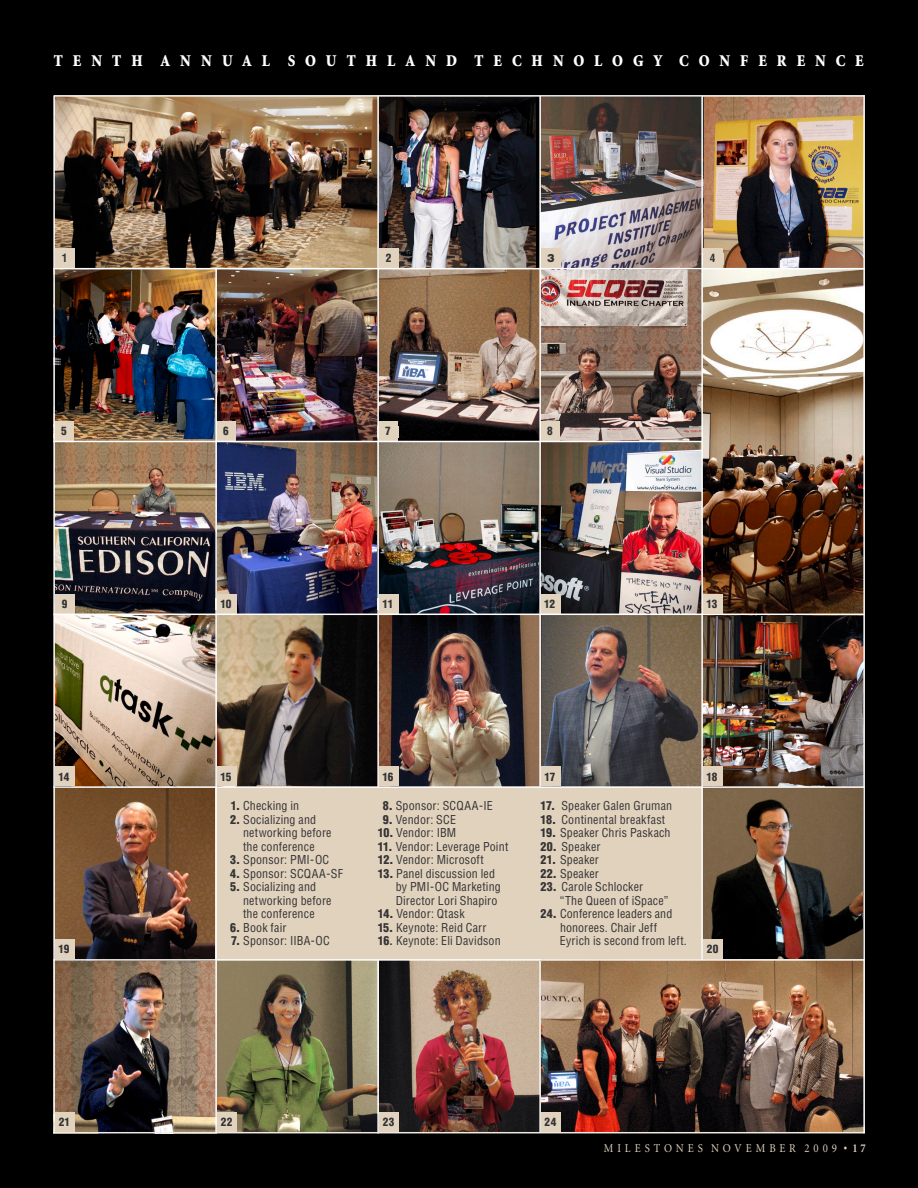
<style>
.page{position:relative;width:918px;height:1188px;background:#000}
.page>*{position:absolute;margin:0;border:0;box-sizing:border-box;transform-origin:0 0}
.t1{font:900 16.5px "Minion";letter-spacing:.675em;color:#fff;scale:.9 1}
.t2{font:condensed 12px/13.5px "Helvetica";letter-spacing:.015em;color:#353434}
.t3{font:12px "Minion";letter-spacing:.37em;color:#e1d2be;scale:.9 1}
.t4{font:900 condensed 11.25px "Helvetica";letter-spacing:-.025em;color:#353434}
.t5{font:700 condensed 11.25px "Helvetica";color:#353434}
.t6{font:900 11.25px "Helvetica";color:#353434}
.s1{font-weight:900}
.s2{font-weight:700}
</style>
<div class="page">
<img style="left:217px;top:269px;width:160px;height:171px">
<img style="left:379px;top:961px;width:160px;height:171px">
<img style="left:55px;top:269px;width:160px;height:171px">
<img style="left:55px;top:97px;width:480px;height:171px">
<img style="left:703px;top:269px;width:160px;height:690px">
<img style="left:217px;top:961px;width:160px;height:171px">
<img style="left:55px;top:440px;width:160px;height:692px">
<img style="left:217px;top:615px;width:484px;height:171px">
<img style="left:541px;top:97px;width:322px;height:171px">
<img style="left:379px;top:269px;width:322px;height:172px">
<img style="left:211px;top:442px;width:490px;height:172px">
<div style="left:216px;top:787px;width:486px;height:173px;background:#e1d2be"></div>
<div style="left:379px;top:1112px;width:20px;height:20px;background:#e1d2be"></div>
<div style="left:217px;top:1112px;width:20px;height:20px;background:#e1d2be"></div>
<div style="left:55px;top:1112px;width:20px;height:20px;background:#e1d2be"></div>
<div style="left:55px;top:939px;width:20px;height:20px;background:#e1d2be"></div>
<div style="left:379px;top:766px;width:20px;height:20px;background:#e1d2be"></div>
<div style="left:541px;top:766px;width:20px;height:20px;background:#e1d2be"></div>
<div style="left:217px;top:766px;width:20px;height:20px;background:#e1d2be"></div>
<div style="left:55px;top:766px;width:20px;height:20px;background:#e1d2be"></div>
<div style="left:379px;top:594px;width:20px;height:19px;background:#e1d2be"></div>
<div style="left:541px;top:594px;width:20px;height:19px;background:#e1d2be"></div>
<div style="left:217px;top:594px;width:20px;height:19px;background:#e1d2be"></div>
<div style="left:55px;top:594px;width:20px;height:19px;background:#e1d2be"></div>
<div style="left:379px;top:421px;width:19px;height:20px;background:#e1d2be"></div>
<div style="left:378px;top:426px;width:21px;height:11px;background:#e1d2be"></div>
<div style="left:541px;top:421px;width:19px;height:20px;background:#e1d2be"></div>
<div style="left:217px;top:421px;width:19px;height:20px;background:#e1d2be"></div>
<div style="left:55px;top:421px;width:19px;height:20px;background:#e1d2be"></div>
<div style="left:379px;top:248px;width:20px;height:20px;background:#e1d2be"></div>
<div style="left:541px;top:248px;width:20px;height:20px;background:#e1d2be"></div>
<div style="left:55px;top:248px;width:20px;height:20px;background:#e1d2be"></div>
<div style="left:703px;top:939px;width:20px;height:20px;background:#e1d2be"></div>
<div style="left:703px;top:766px;width:20px;height:20px;background:#e1d2be"></div>
<div style="left:703px;top:248px;width:20px;height:20px;background:#e1d2be"></div>
<hr style="left:539px;top:961px;width:2px;height:171px;background:#fff">
<img style="left:541px;top:961px;width:322px;height:171px">
<hr style="left:377px;top:960px;width:2px;height:173px;background:#fff">
<hr style="left:701px;top:96px;width:2px;height:864px;background:#fff">
<hr style="left:54px;top:95px;width:810px;height:2px;background:#fff">
<hr style="left:53px;top:268px;width:812px;height:1px;background:#fff">
<hr style="left:53px;top:614px;width:812px;height:1px;background:#fff">
<hr style="left:53px;top:786px;width:812px;height:2px;background:#fff">
<hr style="left:53px;top:959px;width:812px;height:2px;background:#fff">
<hr style="left:53px;top:1132px;width:812px;height:1px;background:#f0eae0">
<hr style="left:53px;top:95px;width:2px;height:1038px;background:#fff">
<hr style="left:215px;top:269px;width:2px;height:864px;background:#fff">
<hr style="left:377px;top:96px;width:2px;height:691px;background:#fff">
<hr style="left:53px;top:441px;width:649px;height:1px;background:#fff">
<div style="left:541px;top:1112px;width:20px;height:20px;background:#e1d2be"></div>
<div style="left:703px;top:594px;width:20px;height:20px;background:#e1d2be"></div>
<hr style="left:539px;top:96px;width:2px;height:691px;background:#fff">
<hr style="left:863px;top:95px;width:2px;height:1038px;background:#fff">
<h1 class="t1" style="left:54px;top:52px;width:901px">TENTH ANNUAL SOUTHLAND TECHNOLOGY CONFERENCE</h1>
<p class="t5" style="left:62px;top:251px;width:7px">1</p>
<p class="t4" style="left:386px;top:251px;width:7px">2</p>
<p class="t6" style="left:547px;top:251px;width:9px">3</p>
<p class="t5" style="left:710px;top:251px;width:7px">4</p>
<p class="t4" style="left:61px;top:424px;width:7px">5</p>
<p class="t4" style="left:223px;top:424px;width:7px">6</p>
<p class="t4" style="left:385px;top:424px;width:7px">7</p>
<p class="t4" style="left:547px;top:424px;width:7px">8</p>
<p class="t4" style="left:62px;top:597px;width:7px">9</p>
<p class="t4" style="left:221px;top:597px;width:12px">10</p>
<p class="t4" style="left:383px;top:597px;width:12px">11</p>
<p class="t4" style="left:544px;top:597px;width:12px">12</p>
<p class="t4" style="left:707px;top:597px;width:12px">13</p>
<p class="t4" style="left:59px;top:769px;width:13px">14</p>
<p class="t4" style="left:221px;top:769px;width:12px">15</p>
<p class="t4" style="left:383px;top:769px;width:12px">16</p>
<p class="t4" style="left:545px;top:769px;width:12px">17</p>
<p class="t4" style="left:59px;top:942px;width:12px">19</p>
<p class="t2" style="left:231px;top:799px;width:70px"><span class="s1">1.</span> Checking in</p>
<p class="t2" style="left:243px;top:812px;width:90px;text-indent:-13px"><span class="s1">2.</span> Socializing and networking before the conference</p>
<p class="t2" style="left:230px;top:853px;width:101px"><span class="s1">3.</span> Sponsor: PMI-OC</p>
<p class="t2" style="left:230px;top:866px;width:114px"><span class="s1">4.</span> Sponsor: SCQAA-SF</p>
<p class="t2" style="left:243px;top:880px;width:90px;text-indent:-13px"><span class="s1">5.</span> Socializing and networking before the conference</p>
<p class="t2" style="left:230px;top:920px;width:58px"><span class="s1">6.</span> Book fair</p>
<p class="t2" style="left:231px;top:934px;width:100px"><span class="s1">7.</span> Sponsor: IIBA-OC</p>
<p class="t2" style="left:383px;top:799px;width:112px"><span class="s1">8.</span> Sponsor: SCQAA-IE</p>
<p class="t2" style="left:383px;top:812px;width:75px"><span class="s1">9.</span> Vendor: SCE</p>
<p class="t2" style="left:378px;top:826px;width:80px"><span class="s1">10.</span> Vendor: IBM</p>
<p class="t2" style="left:378px;top:839px;width:132px"><span class="s1">11.</span> Vendor: Leverage Point</p>
<p class="t2" style="left:378px;top:853px;width:108px"><span class="s1">12.</span> Vendor: Microsoft</p>
<p class="t2" style="left:396px;top:866px;width:107px;text-indent:-18px"><span class="s1">13.</span> Panel discussion led by PMI-OC Marketing<br>Director Lori Shapiro</p>
<p class="t2" style="left:378px;top:907px;width:88px"><span class="s1">14.</span> Vendor: Qtask</p>
<p class="t2" style="left:378px;top:920px;width:110px"><span class="s1">15.</span> Keynote: Reid Carr</p>
<p class="t2" style="left:378px;top:934px;width:125px"><span class="s1">16</span><span class="s2">.</span> Keynote: Eli Davidson</p>
<p class="t2" style="left:541px;top:799px;width:133px"><span class="s1">17.</span> Speaker Galen Gruman</p>
<p class="t2" style="left:541px;top:812px;width:126px"><span class="s1">18.</span> Continental breakfast</p>
<p class="t2" style="left:541px;top:826px;width:132px"><span class="s1">19.</span> Speaker Chris Paskach</p>
<p class="t2" style="left:541px;top:839px;width:61px"><span class="s1">20.</span> Speaker</p>
<p class="t2" style="left:541px;top:853px;width:60px"><span class="s1">21.</span> Speaker</p>
<p class="t2" style="left:541px;top:866px;width:60px"><span class="s1">22.</span> Speaker</p>
<p class="t2" style="left:560px;top:880px;width:110px;text-indent:-19px"><span class="s1">23.</span> Carole Schlocker “The Queen of iSpace”</p>
<p class="t2" style="left:560px;top:907px;width:128px;text-indent:-19px"><span class="s1">24.</span> Conference leaders and honorees. Chair Jeff<br>Eyrich is second from left.</p>
<p class="t4" style="left:707px;top:770px;width:12px">18</p>
<p class="t4" style="left:707px;top:942px;width:13px">20</p>
<p class="t4" style="left:59px;top:1115px;width:13px">21</p>
<p class="t4" style="left:221px;top:1115px;width:13px">22</p>
<p class="t4" style="left:383px;top:1115px;width:13px">23</p>
<p class="t4" style="left:545px;top:1115px;width:13px">24</p>
<p class="t3" style="left:604px;top:1143px;width:293px">MILESTONES NOVEMBER 2009 <span class="s2">•17</span></p>
</div>
